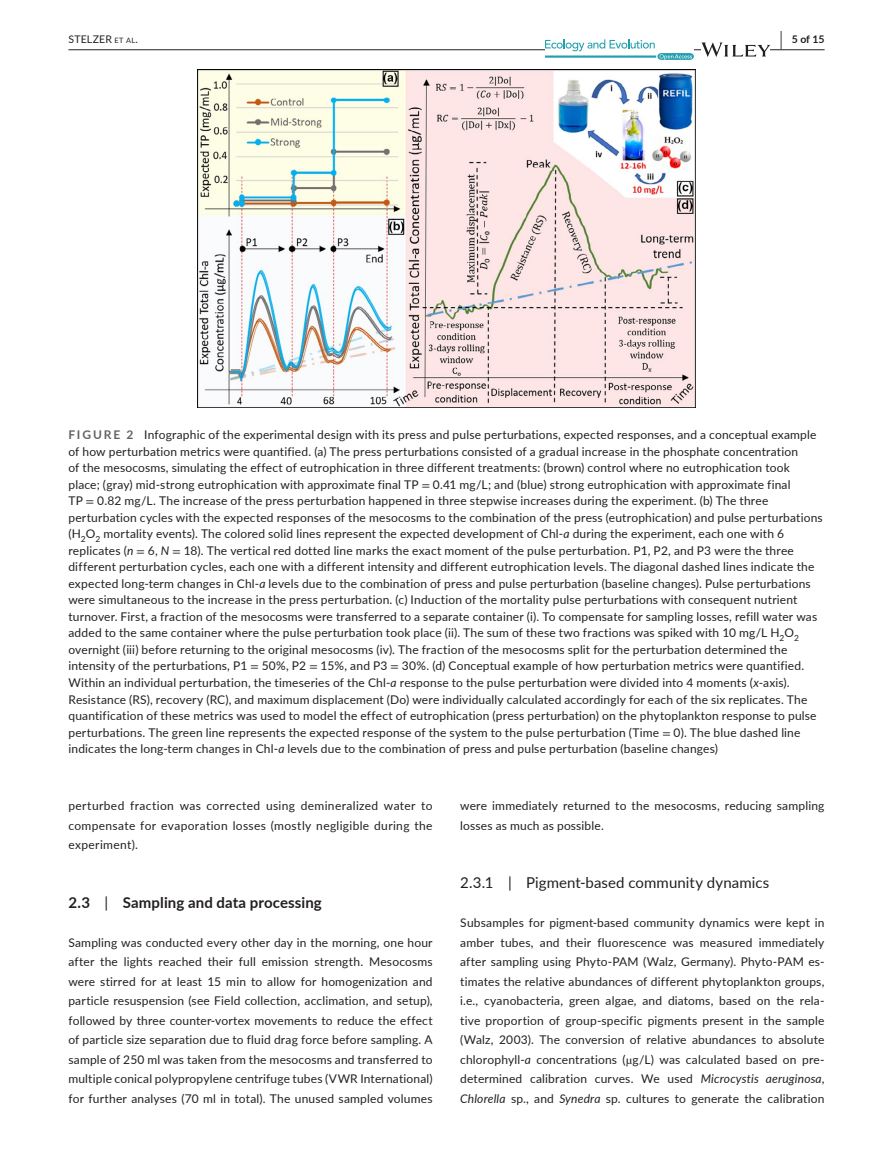
<style>
.page{position:relative;width:893px;height:1174px;background:#fff}
.page>*{position:absolute;margin:0;border:0;box-sizing:border-box;transform-origin:0 0}
.t1{font:15px "Lato";letter-spacing:.005em;color:#231f20}
.t2{font:700 15px "Lato";letter-spacing:.01em;color:#231f20}
.t3{font:12px/19.5px "Lato";letter-spacing:.015em;color:#231f20;text-align:justify}
.t4{font:10.5px "Lato";letter-spacing:.015em;color:#231f20}
.t5{font:700 10.5px "Lato";color:#231f20}
.s1{font-size:7.35px}
.s2{font-size:19.5px}
.s3{font-weight:700;color:#636366}
.s4{font-family:"STIX"}
.s5{font-style:italic}
.s6{font-weight:400}
</style>
<div class="page">
<hr style="left:68px;top:49px;width:756px;height:1px;background:#231f20">
<svg style="left:545px;top:39px;width:149px;height:21px"></svg>
<svg style="left:701px;top:42px;width:69px;height:15px"></svg>
<img style="left:198px;top:69px;width:497px;height:338px">
<p class="t4" style="left:68px;top:31px;width:71px">STELZER <span class="s1">et al</span>.</p>
<p class="t5" style="left:780px;top:31px;width:46px"><span class="s2">|</span> 5 of 15</p>
<p class="t3" style="left:68px;top:426px;width:756px;line-height:16.5px;text-align:left"><span class="s3">FIGURE 2</span> Infographic of the experimental design with its press and pulse perturbations, expected responses, and a conceptual example of how perturbation metrics were quantified. (a) The press perturbations consisted of a gradual increase in the phosphate concentration<br>of the mesocosms, simulating the effect of eutrophication in three different treatments: (brown) control where no eutrophication took place; (gray) mid-strong eutrophication with approximate final TP <span class="s4">=</span> 0.41 mg/L; and (blue) strong eutrophication with approximate final<br>TP <span class="s4">=</span> 0.82 mg/L. The increase of the press perturbation happened in three stepwise increases during the experiment. (b) The three perturbation cycles with the expected responses of the mesocosms to the combination of the press (eutrophication) and pulse perturbations (H<sub>2</sub>O<sub>2</sub> mortality events). The colored solid lines represent the expected development of Chl-<span class="s5">a</span> during the experiment, each one with 6 replicates (<span class="s5">n</span> <span class="s4">=</span> 6, <span class="s5">N</span> <span class="s4">=</span> 18). The vertical red dotted line marks the exact moment of the pulse perturbation. P1, P2, and P3 were the three different perturbation cycles, each one with a different intensity and different eutrophication levels. The diagonal dashed lines indicate the expected long-term changes in Chl-<span class="s5">a</span> levels due to the combination of press and pulse perturbation (baseline changes). Pulse perturbations were simultaneous to the increase in the press perturbation. (c) Induction of the mortality pulse perturbations with consequent nutrient turnover. First, a fraction of the mesocosms were transferred to a separate container (i). To compensate for sampling losses, refill water was added to the same container where the pulse perturbation took place (ii). The sum of these two fractions was spiked with 10 mg/L H<sub>2</sub>O<sub>2 </sub>overnight (iii) before returning to the original mesocosms (iv). The fraction of the mesocosms split for the perturbation determined the intensity of the perturbations, P1 <span class="s4">=</span> 50%, P2 <span class="s4">=</span> 15%, and P3 <span class="s4">=</span> 30%. (d) Conceptual example of how perturbation metrics were quantified.<br>Within an individual perturbation, the timeseries of the Chl-<span class="s5">a</span> response to the pulse perturbation were divided into 4 moments (<span class="s5">x</span>-axis).<br>Resistance (RS), recovery (RC), and maximum displacement (Do) were individually calculated accordingly for each of the six replicates. The quantification of these metrics was used to model the effect of eutrophication (press perturbation) on the phytoplankton response to pulse perturbations. The green line represents the expected response of the system to the pulse perturbation (Time <span class="s4">=</span> 0). The blue dashed line indicates the long-term changes in Chl-<span class="s5">a</span> levels due to the combination of press and pulse perturbation (baseline changes)</p>
<p class="t3" style="left:68px;top:795px;width:366px">perturbed fraction was corrected using demineralized water to compensate for evaporation losses (mostly negligible during the experiment).</p>
<p class="t2" style="left:68px;top:891px;width:255px">2.3 <span class="s6">|</span> Sampling and data processing</p>
<p class="t3" style="left:68px;top:932px;width:366px">Sampling was conducted every other day in the morning, one hour after the lights reached their full emission strength. Mesocosms were stirred for at least 15 min to allow for homogenization and particle resuspension (see Field collection, acclimation, and setup), followed by three counter-vortex movements to reduce the effect of particle size separation due to fluid drag force before sampling. A sample of 250 ml was taken from the mesocosms and transferred to multiple conical polypropylene centrifuge tubes (VWR International) for further analyses (70 ml in total). The unused sampled volumes</p>
<p class="t3" style="left:460px;top:795px;width:366px">were immediately returned to the mesocosms, reducing sampling losses as much as possible.</p>
<p class="t1" style="left:460px;top:872px;width:311px">2.3.1 | Pigment-based community dynamics</p>
<p class="t3" style="left:460px;top:912px;width:366px">Subsamples for pigment-based community dynamics were kept in amber tubes, and their fluorescence was measured immediately after sampling using Phyto-PAM (Walz, Germany). Phyto-PAM es&shy;timates the relative abundances of different phytoplankton groups, i.e., cyanobacteria, green algae, and diatoms, based on the rela&shy;tive proportion of group-specific pigments present in the sample (Walz, 2003). The conversion of relative abundances to absolute chlorophyll-<span class="s5">a</span> concentrations (<span class="s4">µ</span>g/L) was calculated based on pre&shy;determined calibration curves. We used <span class="s5">Microcystis aeruginosa</span>, <span class="s5">Chlorella</span> sp., and <span class="s5">Synedra</span> sp. cultures to generate the calibration</p>
</div>
